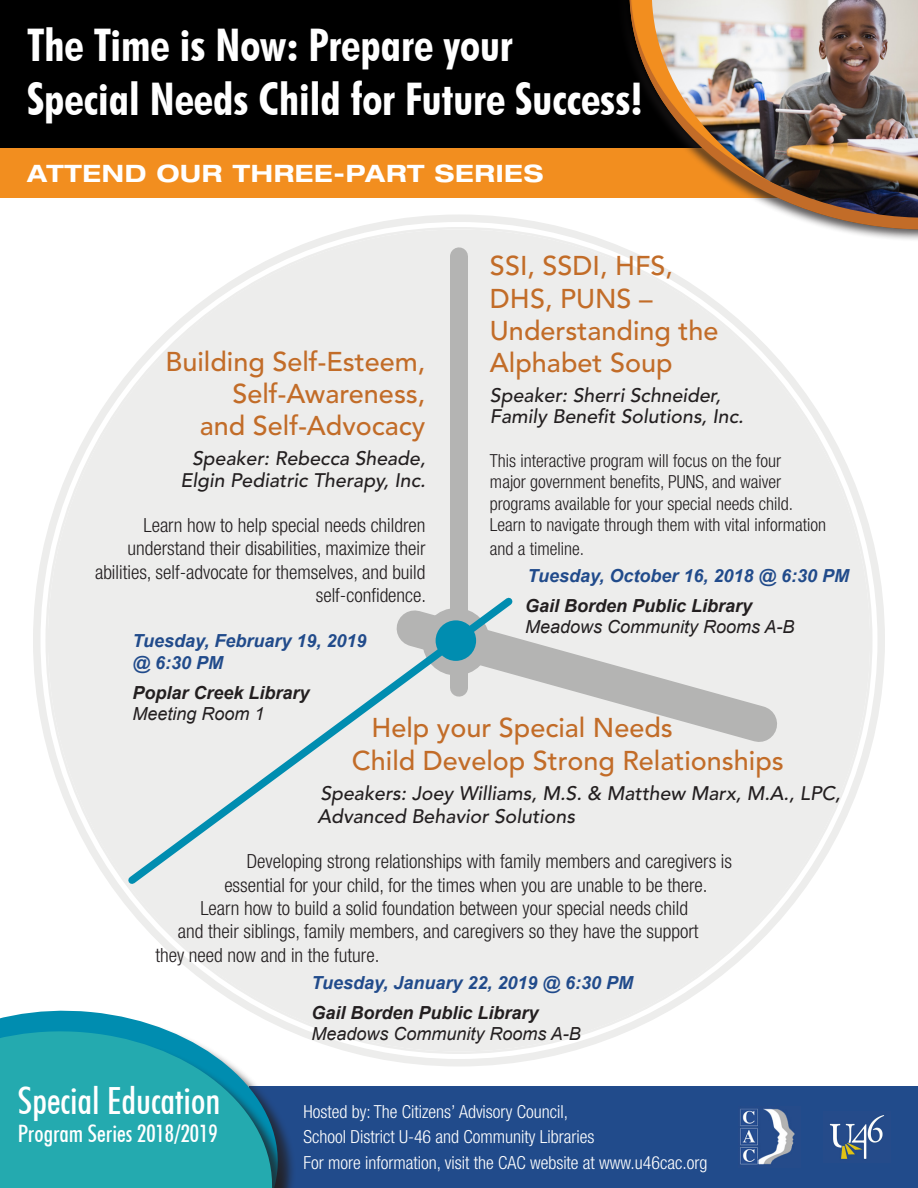
<style>
.page{position:relative;width:918px;height:1188px;background:#fff}
.page>*{position:absolute;margin:0;border:0;box-sizing:border-box;transform-origin:0 0}
.t1{font:700 condensed 45px "Futura BT";color:#fff}
.t2{font:500 condensed 37.5px "Futura BT";color:#fff}
.t3{font:500 27px "Avenir LT Std";color:#c26c28}
.t4{font:700 expanded 24px "Helvetica Neue LT Std";letter-spacing:.03em;color:#fff}
.t5{font:500 condensed 24px "Futura BT";color:#fff}
.t6{font:300 condensed 19.5px/23.4px "Helvetica Neue LT Std";color:#231f20;text-align:right}
.t7{font:italic 500 19.5px/21px "Avenir LT Std";color:#231f20}
.t8{font:300 condensed 18px "Helvetica Neue LT Std";color:#231f20}
.t9{font:300 condensed 18px "Helvetica Neue LT Std";color:#fff}
.t10{font:italic 700 18px/21.6px "Arial";color:#214b8b}
.t11{font:italic 700 18px "Arial";color:#231f20}
.t12{font:italic 18px "Arial";color:#231f20}
</style>
<div class="page">
<div style="left:0;top:0;width:918px;height:150px;background:#000"></div>
<div style="left:40px;top:222px;width:838px;height:837px;background:#ededec;border-radius:50%"></div>
<div style="left:450px;top:256px;width:18px;height:432px;background:#b4b4b3"></div>
<svg style="left:519px;top:639px;width:258px;height:103px"></svg>
<svg style="left:122px;top:597px;width:397px;height:294px"></svg>
<div style="left:436px;top:620px;width:40px;height:41px;background:#008db0;border-radius:50%"></div>
<div style="left:249px;top:1086px;width:669px;height:102px;background:#214b8b"></div>
<img style="left:740px;top:1108px;width:55px;height:57px">
<img style="left:829px;top:1115px;width:56px;height:44px">
<div style="left:0;top:148px;width:918px;height:50px;background:#f28e1f"></div>
<div style="left:0;top:1013px;width:296px;height:175px;background:#231f20;opacity:.75"></div>
<svg style="left:0;top:1001px;width:285px;height:33px"></svg>
<div style="left:0;top:1034px;width:290px;height:154px;background:#231f20;opacity:.75"></div>
<svg style="left:0;top:1026px;width:276px;height:162px;background:#33abb3"></svg>
<div style="left:616px;top:0;width:302px;height:242px;background:#231f20;opacity:.75"></div>
<img style="left:630px;top:0;width:288px;height:230px">
<p class="t1" style="left:27px;top:18px;width:487px">The Time is Now: Prepare your</p>
<p class="t1" style="left:27px;top:72px;width:617px">Special Needs Child for Future Success!</p>
<p class="t4" style="left:27px;top:158px;width:518px">ATTEND OUR THREE-PART SERIES</p>
<p class="t3" style="left:490px;top:250px;width:185px">SSI, SSDI, HFS,</p>
<p class="t3" style="left:490px;top:283px;width:164px">DHS, PUNS –</p>
<p class="t3" style="left:490px;top:315px;width:230px">Understanding the</p>
<p class="t3" style="left:490px;top:348px;width:184px">Alphabet Soup</p>
<p class="t7" style="left:490px;top:386px;width:255px">Speaker: Sherri Schneider,<br>Family Benefit Solutions, Inc.</p>
<p class="t8" style="left:490px;top:450px;width:293px">This interactive program will focus on the four</p>
<p class="t8" style="left:490px;top:472px;width:293px">major government benefits, PUNS, and waiver</p>
<p class="t8" style="left:490px;top:493px;width:305px">programs available for your special needs child.</p>
<p class="t8" style="left:490px;top:515px;width:338px">Learn to navigate through them with vital information</p>
<p class="t8" style="left:490px;top:538px;width:96px">and a timeline.</p>
<p class="t10" style="left:527px;top:565px;width:323px">Tuesday, October 16, 2018 @ 6:30 PM</p>
<p class="t11" style="left:525px;top:594px;width:229px">Gail Borden Public Library</p>
<p class="t12" style="left:525px;top:616px;width:271px">Meadows Community Rooms A-B</p>
<p class="t3" style="left:165px;top:346px;width:262px">Building Self-Esteem,</p>
<p class="t3" style="left:232px;top:378px;width:195px">Self-Awareness,</p>
<p class="t3" style="left:200px;top:410px;width:227px">and Self-Advocacy</p>
<p class="t7" style="left:181px;top:448px;width:246px;line-height:21.6px;text-align:center">Speaker: Rebecca Sheade,<br>Elgin Pediatric Therapy, Inc.</p>
<p class="t6" style="left:127px;top:513px;width:299px">Learn how to help special needs children understand their disabilities, maximize their</p>
<p class="t6" style="left:95px;top:560px;width:332px">abilities, self-advocate for themselves, and build</p>
<p class="t6" style="left:316px;top:583px;width:112px">self-confidence.</p>
<p class="t10" style="left:132px;top:631px;width:236px">Tuesday, February 19, 2019 @ 6:30 PM</p>
<p class="t11" style="left:132px;top:680px;width:179px">Poplar Creek Library</p>
<p class="t12" style="left:132px;top:702px;width:134px">Meeting Room 1</p>
<p class="t3" style="left:371px;top:712px;width:303px">Help your Special Needs</p>
<p class="t3" style="left:352px;top:745px;width:434px">Child Develop Strong Relationships</p>
<p class="t7" style="left:317px;top:782px;width:525px;line-height:23.4px">Speakers: Joey Williams, M.S. &amp; Matthew Marx, M.A., LPC,<br>Advanced Behavior Solutions</p>
<p class="t6" style="left:247px;top:849px;width:487px">Developing strong relationships with family members and caregivers is</p>
<p class="t6" style="left:224px;top:873px;width:485px">essential for your child, for the times when you are unable to be there.</p>
<p class="t6" style="left:200px;top:896px;width:489px">Learn how to build a solid foundation between your special needs child</p>
<p class="t6" style="left:178px;top:920px;width:522px">and their siblings, family members, and caregivers so they have the support</p>
<p class="t6" style="left:155px;top:943px;width:226px">they need now and in the future.</p>
<p class="t10" style="left:311px;top:972px;width:323px">Tuesday, January 22, 2019 @ 6:30 PM</p>
<p class="t11" style="left:311px;top:1000px;width:229px">Gail Borden Public Library</p>
<p class="t12" style="left:311px;top:1022px;width:271px">Meadows Community Rooms A-B</p>
<p class="t2" style="left:18px;top:1078px;width:204px">Special Education</p>
<p class="t5" style="left:18px;top:1119px;width:201px">Program Series 2018/2019</p>
<p class="t9" style="left:303px;top:1101px;width:266px">Hosted by: The Citizens’ Advisory Council,</p>
<p class="t9" style="left:303px;top:1127px;width:293px">School District U-46 and Community Libraries</p>
<p class="t9" style="left:303px;top:1152px;width:406px">For more information, visit the CAC website at www.u46cac.org</p>
</div>
